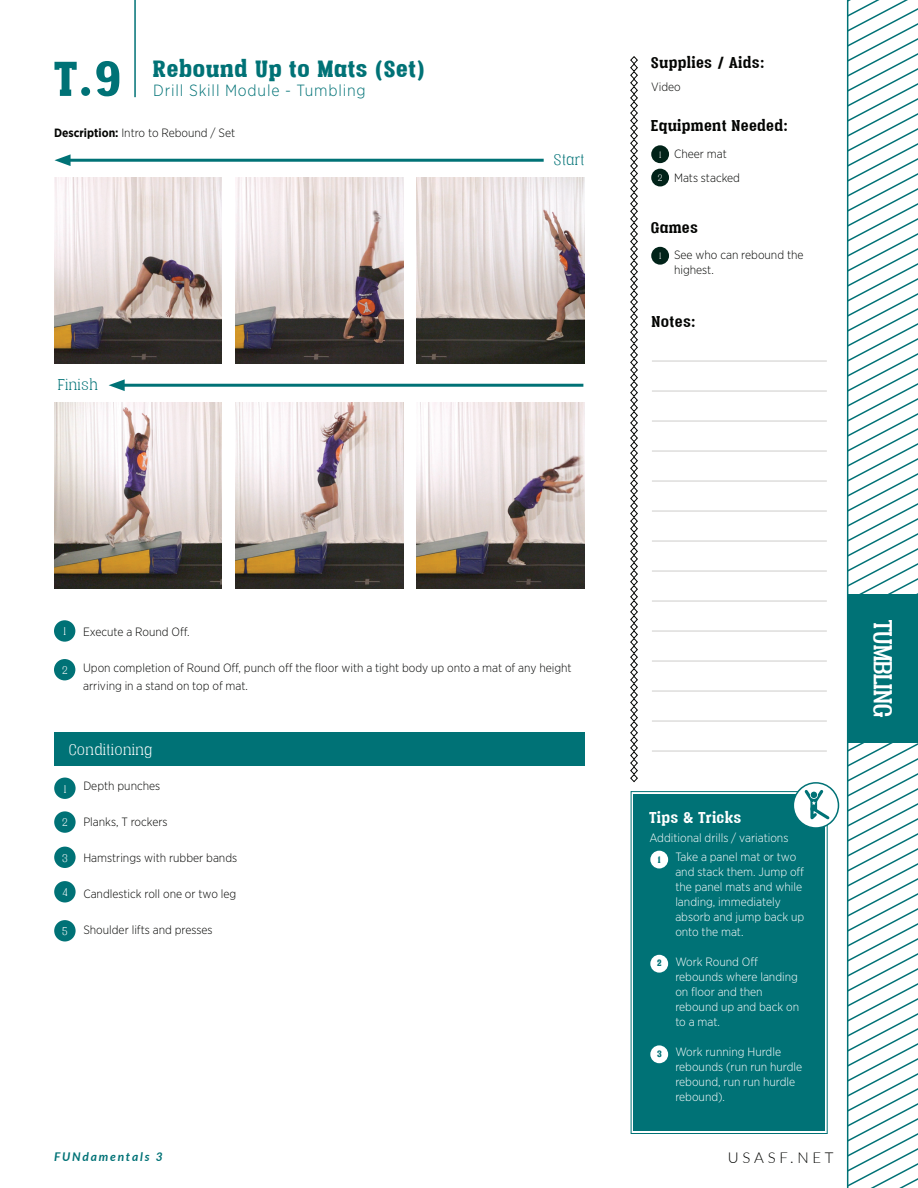
<style>
.page{position:relative;width:918px;height:1188px;background:#fff}
.page>*{position:absolute;margin:0;border:0;box-sizing:border-box;transform-origin:0 0}
.t1{font:900 56.7px "Vacer Serif Personal";color:#007276}
.t2{font:30px "Vacer Serif Personal";color:#fff}
.t3{font:900 27px "Vacer Serif Personal";letter-spacing:.05em;color:#007276}
.t4{font:700 18px "Vacer Serif Personal";letter-spacing:.05em;color:#040503}
.t5{font:300 18px "Vacer Serif Personal";letter-spacing:.05em;color:#fff}
.t6{font:700 18px "Vacer Serif Personal";letter-spacing:.05em;color:#fff}
.t7{font:300 18px "Vacer Serif Personal";letter-spacing:.05em;color:#007276}
.t8{font:300 16.2px "Gotham Narrow";letter-spacing:.05em;color:#007276}
.t9{font:300 15px "Lato";letter-spacing:.25em;color:#040503}
.t10{font:300 12.9px "Vacer Serif Personal";color:#fff}
.t11{font:300 12px/24px "Gotham Narrow";color:#040503}
.t12{font:300 12px/15px "Gotham Narrow";color:#fff}
.t13{font:italic 700 12px "Lato";letter-spacing:.15em;color:#007276}
.t14{font:900 10.8px "Vacer Serif Personal";color:#007276}
.s1{font-weight:700}
.s2{font-family:"Vacer Serif Personal";font-size:10.8px;color:#fff}
</style>
<div class="page">
<svg style="left:846px;top:0;width:72px;height:1188px"></svg>
<div style="left:847px;top:594px;width:71px;height:149px;background:#007276"></div>
<hr style="left:134px;top:0;width:2px;height:97px;background:#007276">
<svg style="left:630px;top:56px;width:8px;height:727px"></svg>
<div style="left:651px;top:145px;width:18px;height:18px;background:#012319;border-radius:50%"></div>
<div style="left:651px;top:169px;width:18px;height:17px;background:#012319;border-radius:50%"></div>
<div style="left:54px;top:620px;width:21px;height:22px;background:#007276;border-radius:50%"></div>
<div style="left:54px;top:659px;width:21px;height:21px;background:#007276;border-radius:50%"></div>
<div style="left:630px;top:791px;width:198px;height:343px;background:#007276"></div>
<div style="left:634px;top:794px;width:191px;height:337px;border:3px solid #007276"></div>
<div style="left:650px;top:955px;width:18px;height:18px;background:#fff;border-radius:50%"></div>
<div style="left:650px;top:851px;width:18px;height:18px;background:#fff;border-radius:50%"></div>
<svg style="left:793px;top:782px;width:46px;height:47px"></svg>
<div style="left:650px;top:1045px;width:18px;height:18px;background:#fff;border-radius:50%"></div>
<div style="left:651px;top:247px;width:18px;height:18px;background:#012319;border-radius:50%"></div>
<img style="left:54px;top:177px;width:168px;height:186px">
<img style="left:236px;top:177px;width:167px;height:186px">
<img style="left:54px;top:402px;width:168px;height:186px">
<img style="left:236px;top:402px;width:167px;height:186px">
<img style="left:417px;top:402px;width:167px;height:186px">
<img style="left:417px;top:177px;width:167px;height:186px">
<hr style="left:65px;top:159px;width:479px;height:3px;background:#007276">
<svg style="left:54px;top:154px;width:17px;height:12px"></svg>
<hr style="left:119px;top:384px;width:464px;height:3px;background:#007276">
<svg style="left:109px;top:379px;width:16px;height:12px"></svg>
<div style="left:54px;top:732px;width:530px;height:33px;background:#007276"></div>
<div style="left:54px;top:778px;width:22px;height:21px;background:#007276;border-radius:50%"></div>
<div style="left:54px;top:811px;width:22px;height:22px;background:#007276;border-radius:50%"></div>
<div style="left:54px;top:847px;width:22px;height:21px;background:#007276;border-radius:50%"></div>
<div style="left:54px;top:881px;width:22px;height:21px;background:#007276;border-radius:50%"></div>
<div style="left:54px;top:920px;width:22px;height:21px;background:#007276;border-radius:50%"></div>
<hr style="left:652px;top:451px;width:175px;height:1px;background:#ceccca">
<hr style="left:652px;top:481px;width:175px;height:1px;background:#ceccca">
<hr style="left:652px;top:511px;width:175px;height:1px;background:#ceccca">
<hr style="left:652px;top:541px;width:175px;height:1px;background:#ceccca">
<hr style="left:652px;top:361px;width:175px;height:1px;background:#ceccca">
<hr style="left:652px;top:391px;width:175px;height:1px;background:#ceccca">
<hr style="left:652px;top:421px;width:175px;height:1px;background:#ceccca">
<hr style="left:652px;top:571px;width:175px;height:1px;background:#ceccca">
<hr style="left:652px;top:631px;width:175px;height:1px;background:#ceccca">
<hr style="left:652px;top:661px;width:175px;height:1px;background:#ceccca">
<hr style="left:652px;top:691px;width:175px;height:1px;background:#ceccca">
<hr style="left:652px;top:721px;width:175px;height:1px;background:#ceccca">
<hr style="left:652px;top:601px;width:175px;height:1px;background:#ceccca">
<hr style="left:652px;top:751px;width:175px;height:1px;background:#ceccca">
<h1 class="t1" style="left:54px;top:46px;width:68px">T.9</h1>
<h3 class="t3" style="left:153px;top:54px;width:273px">Rebound Up to Mats (Set)</h3>
<h3 class="t8" style="left:153px;top:81px;width:214px">Drill Skill Module - Tumbling</h3>
<p class="t11" style="left:54px;top:121px;width:183px"><span class="s1">Description:</span> Intro to Rebound / Set</p>
<h3 class="t7" style="left:58px;top:374px;width:41px">Finish</h3>
<h3 class="t7" style="left:554px;top:149px;width:32px">Start</h3>
<h3 class="t4" style="left:651px;top:52px;width:114px">Supplies / Aids:</h3>
<p class="t11" style="left:651px;top:75px;width:31px">Video</p>
<h3 class="t4" style="left:651px;top:115px;width:138px">Equipment Needed:</h3>
<p class="t11" style="left:658px;top:141px;width:84px"><span class="s2">1</span> Cheer mat<br><span class="s2">2</span> Mats stacked</p>
<h3 class="t4" style="left:651px;top:217px;width:48px">Games</h3>
<p class="t11" style="left:674px;top:247px;width:131px;line-height:15px;text-indent:-15px"><span class="s2">1</span> See who can rebound the highest.</p>
<h3 class="t4" style="left:652px;top:312px;width:45px">Notes:</h3>
<p class="t10" style="left:64px;top:624px;width:4px">1</p>
<p class="t11" style="left:83px;top:620px;width:108px">Execute a Round Off.</p>
<p class="t11" style="left:83px;top:659px;width:490px;line-height:18px">Upon completion of Round Off, punch off the floor with a tight body up onto a mat of any height arriving in a stand on top of mat.</p>
<p class="t10" style="left:62px;top:663px;width:7px">2</p>
<h3 class="t5" style="left:69px;top:740px;width:85px">Conditioning</h3>
<p class="t10" style="left:64px;top:781px;width:4px">1</p>
<p class="t11" style="left:83px;top:774px;width:78px">Depth punches</p>
<p class="t11" style="left:83px;top:810px;width:86px">Planks, T rockers</p>
<p class="t11" style="left:83px;top:846px;width:155px">Hamstrings with rubber bands</p>
<p class="t11" style="left:83px;top:882px;width:154px">Candlestick roll one or two leg</p>
<p class="t11" style="left:83px;top:918px;width:131px">Shoulder lifts and presses</p>
<p class="t10" style="left:62px;top:815px;width:7px">2</p>
<p class="t10" style="left:62px;top:851px;width:7px">3</p>
<p class="t10" style="left:63px;top:885px;width:7px">4</p>
<p class="t10" style="left:62px;top:924px;width:7px">5</p>
<h3 class="t6" style="left:649px;top:807px;width:93px">Tips &amp; Tricks</h3>
<p class="t12" style="left:675px;top:849px;width:131px">Take a panel mat or two and stack them. Jump off the panel mats and while landing, immediately absorb and jump back up onto the mat.</p>
<p class="t12" style="left:675px;top:954px;width:125px">Work Round Off rebounds where landing on floor and then rebound up and back on to a mat.</p>
<p class="t12" style="left:675px;top:1044px;width:128px">Work running Hurdle rebounds (run run hurdle rebound, run run hurdle rebound).</p>
<p class="t12" style="left:649px;top:830px;width:141px">Additional drills / variations</p>
<p class="t14" style="left:658px;top:853px;width:4px">1</p>
<p class="t14" style="left:657px;top:957px;width:6px">2</p>
<p class="t14" style="left:657px;top:1047px;width:6px">3</p>
<p class="t13" style="left:54px;top:1148px;width:110px">FUNdamentals 3</p>
<p class="t9" style="left:728px;top:1148px;width:107px">USASF.NET</p>
<h2 class="t2" style="left:900px;top:620px;width:99px;rotate:90deg">TUMBLING</h2>
</div>
